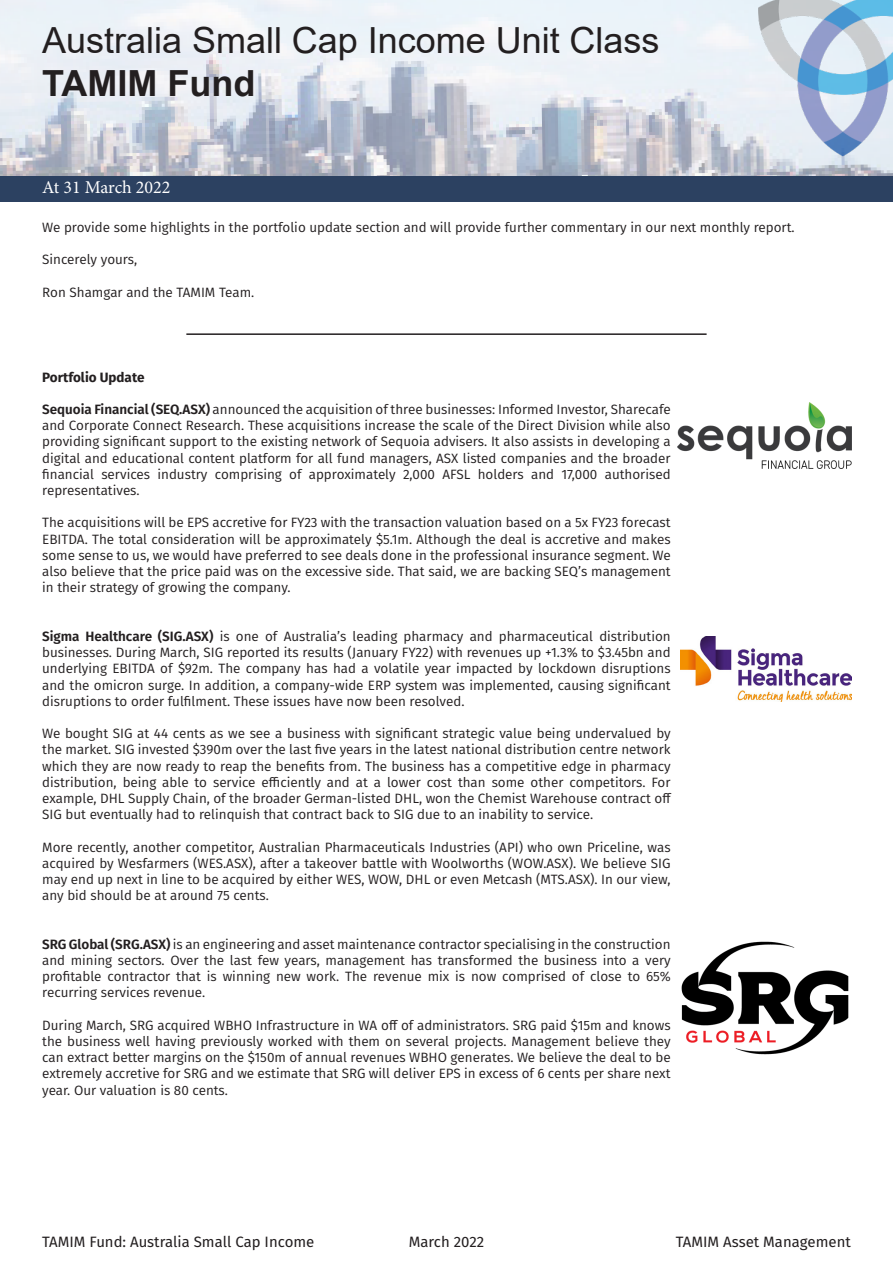
<style>
.page{position:relative;width:893px;height:1263px;background:#fff}
.page>*{position:absolute;margin:0;border:0;box-sizing:border-box;transform-origin:0 0}
.t1{font:36px "Arial";color:#231f20}
.t2{font:700 36px "Arial";color:#231f20}
.t3{font:18px "Minion Pro";letter-spacing:-.005em;color:#fff}
.t4{font:15px "Fira Sans";color:#231f20}
.t5{font:13.5px/16.2px "Fira Sans";color:#231f20;text-align:justify}
.t6{font:700 13.5px "Fira Sans";color:#231f20}
.s1{font-weight:600}
</style>
<div class="page">
<img style="left:0;top:0;width:725px;height:176px">
<div style="left:0;top:176px;width:893px;height:26px;background:#2c4161"></div>
<img style="left:725px;top:0;width:168px;height:176px">
<hr style="left:186px;top:333px;width:521px;height:2px;background:#231f20">
<img style="left:678px;top:403px;width:173px;height:65px">
<img style="left:681px;top:636px;width:170px;height:66px">
<img style="left:681px;top:941px;width:168px;height:114px">
<p class="t1" style="left:42px;top:16px;width:619px">Australia Small Cap Income Unit Class</p>
<p class="t2" style="left:42px;top:58px;width:215px">TAMIM Fund</p>
<p class="t3" style="left:42px;top:175px;width:130px">At 31 March 2022</p>
<p class="t5" style="left:42px;top:219px;width:754px">We provide some highlights in the portfolio update section and will provide further commentary in our next monthly report.</p>
<p class="t5" style="left:42px;top:251px;width:97px">Sincerely yours,</p>
<p class="t5" style="left:42px;top:284px;width:214px">Ron Shamgar and the TAMIM Team.</p>
<p class="t6" style="left:42px;top:366px;width:104px">Portfolio Update</p>
<p class="t5" style="left:42px;top:401px;width:630px"><span class="s1">Sequoia Financial (SEQ.ASX)</span> announced the acquisition of three businesses: Informed Investor, Sharecafe and Corporate Connect Research. These acquisitions increase the scale of the Direct Division while also providing significant support to the existing network of Sequoia advisers. It also assists in developing a digital and educational content platform for all fund managers, ASX listed companies and the broader financial services industry comprising of approximately 2,000 AFSL holders and 17,000 authorised representatives.</p>
<p class="t5" style="left:42px;top:514px;width:630px">The acquisitions will be EPS accretive for FY23 with the transaction valuation based on a 5x FY23 forecast EBITDA. The total consideration will be approximately $5.1m. Although the deal is accretive and makes some sense to us, we would have preferred to see deals done in the professional insurance segment. We also believe that the price paid was on the excessive side. That said, we are backing SEQ’s management in their strategy of growing the company.</p>
<p class="t5" style="left:42px;top:628px;width:630px"><span class="s1">Sigma Healthcare (SIG.ASX)</span> is one of Australia’s leading pharmacy and pharmaceutical distribution businesses. During March, SIG reported its results (January FY22) with revenues up +1.3% to $3.45bn and underlying EBITDA of $92m. The company has had a volatile year impacted by lockdown disruptions and the omicron surge. In addition, a company-wide ERP system was implemented, causing significant disruptions to order fulfilment. These issues have now been resolved.</p>
<p class="t5" style="left:42px;top:725px;width:631px">We bought SIG at 44 cents as we see a business with significant strategic value being undervalued by the market. SIG invested $390m over the last five years in the latest national distribution centre network which they are now ready to reap the benefits from. The business has a competitive edge in pharmacy distribution, being able to service efficiently and at a lower cost than some other competitors. For example, DHL Supply Chain, of the broader German-listed DHL, won the Chemist Warehouse contract off SIG but eventually had to relinquish that contract back to SIG due to an inability to service.</p>
<p class="t5" style="left:42px;top:838px;width:630px">More recently, another competitor, Australian Pharmaceuticals Industries (API) who own Priceline, was acquired by Wesfarmers (WES.ASX), after a takeover battle with Woolworths (WOW.ASX). We believe SIG may end up next in line to be acquired by either WES, WOW, DHL or even Metcash (MTS.ASX). In our view, any bid should be at around 75 cents.</p>
<p class="t5" style="left:42px;top:936px;width:630px"><span class="s1">SRG Global (SRG.ASX)</span> is an engineering and asset maintenance contractor specialising in the construction and mining sectors. Over the last few years, management has transformed the business into a very profitable contractor that is winning new work. The revenue mix is now comprised of close to 65% recurring services revenue.</p>
<p class="t5" style="left:42px;top:1017px;width:630px">During March, SRG acquired WBHO Infrastructure in WA off of administrators. SRG paid $15m and knows the business well having previously worked with them on several projects. Management believe they can extract better margins on the $150m of annual revenues WBHO generates. We believe the deal to be extremely accretive for SRG and we estimate that SRG will deliver EPS in excess of 6 cents per share next year. Our valuation is 80 cents.</p>
<p class="t4" style="left:42px;top:1230px;width:274px">TAMIM Fund: Australia Small Cap Income</p>
<p class="t4" style="left:409px;top:1230px;width:77px">March 2022</p>
<p class="t4" style="left:676px;top:1230px;width:176px">TAMIM Asset Management</p>
</div>
